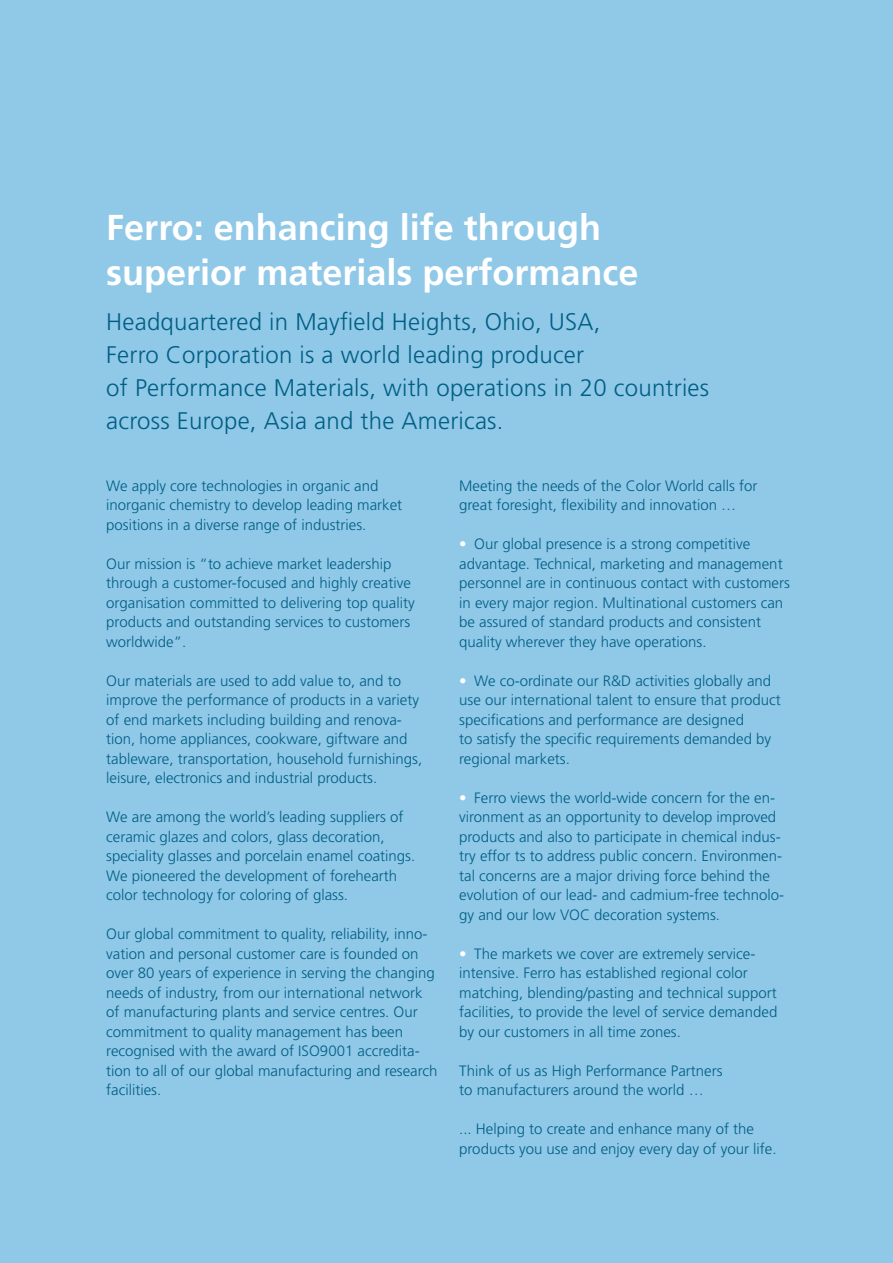
<style>
.page{position:relative;width:893px;height:1263px;background:#90c8e8}
.page>*{position:absolute;margin:0;border:0;box-sizing:border-box;transform-origin:0 0}
.t1{font:700 36px/45px "Frutiger";color:#fff}
.t2{font:300 24px/33px "Frutiger";letter-spacing:.01em;color:#005f84}
.t3{font:300 15px/19.5px "Frutiger";color:#005f84}
.s1{color:#fff}
</style>
<div class="page">
<h1 class="t1" style="left:106px;top:205px;width:534px">Ferro: enhancing life through superior materials performance</h1>
<h2 class="t2" style="left:106px;top:305px;width:604px">Headquartered in Mayfield Heights, Ohio, USA,<br>Ferro Corporation is a world leading producer<br>of Performance Materials, with operations in 20 countries across Europe, Asia and the Americas.</h2>
<p class="t3" style="left:106px;top:476px;width:297px">We apply core technologies in organic and inorganic chemistry to develop leading market positions in a diverse range of industries.</p>
<p class="t3" style="left:106px;top:554px;width:310px">Our mission is “to achieve market leadership through a customer-focused and highly creative organisation committed to delivering top quality products and outstanding services to customers worldwide”.</p>
<p class="t3" style="left:106px;top:671px;width:317px">Our materials are used to add value to, and to improve the performance of products in a variety of end markets including building and renova&shy;tion, home appliances, cookware, giftware and tableware, transportation, household furnishings, leisure, electronics and industrial products.</p>
<p class="t3" style="left:106px;top:807px;width:310px">We are among the world’s leading suppliers of ceramic glazes and colors, glass decoration, speciality glasses and porcelain enamel coatings.<br>We pioneered the development of forehearth color technology for coloring of glass.</p>
<p class="t3" style="left:106px;top:924px;width:333px">Our global commitment to quality, reliability, inno&shy;vation and personal customer care is founded on over 80 years of experience in serving the changing needs of industry, from our international network of manufacturing plants and service centres. Our commitment to quality management has been recognised with the award of ISO9001 accredita&shy;tion to all of our global manufacturing and research facilities.</p>
<p class="t3" style="left:459px;top:476px;width:300px">Meeting the needs of the Color World calls for great foresight, flexibility and innovation …</p>
<p class="t3" style="left:459px;top:534px;width:332px"><span class="s1">•</span> Our global presence is a strong competitive advantage. Technical, marketing and management personnel are in continuous contact with customers in every major region. Multinational customers can be assured of standard products and consistent quality wherever they have operations.</p>
<p class="t3" style="left:459px;top:671px;width:323px"><span class="s1">•</span> We co-ordinate our R&amp;D activities globally and use our international talent to ensure that product specifications and performance are designed<br>to satisfy the specific requirements demanded by regional markets.</p>
<p class="t3" style="left:459px;top:788px;width:326px"><span class="s1">•</span> Ferro views the world-wide concern for the en&shy;vironment as an opportunity to develop improved products and also to participate in chemical indus&shy;try effor ts to address public concern. Environmen&shy;tal concerns are a major driving force behind the evolution of our lead- and cadmium-free technolo&shy;gy and our low VOC decoration systems.</p>
<p class="t3" style="left:459px;top:944px;width:320px"><span class="s1">•</span> The markets we cover are extremely service&shy;intensive. Ferro has established regional color matching, blending/pasting and technical support facilities, to provide the level of service demanded by our customers in all time zones.</p>
<p class="t3" style="left:459px;top:1061px;width:265px">Think of us as High Performance Partners to manufacturers around the world …</p>
<p class="t3" style="left:459px;top:1119px;width:319px">... Helping to create and enhance many of the products you use and enjoy every day of your life.</p>
</div>
